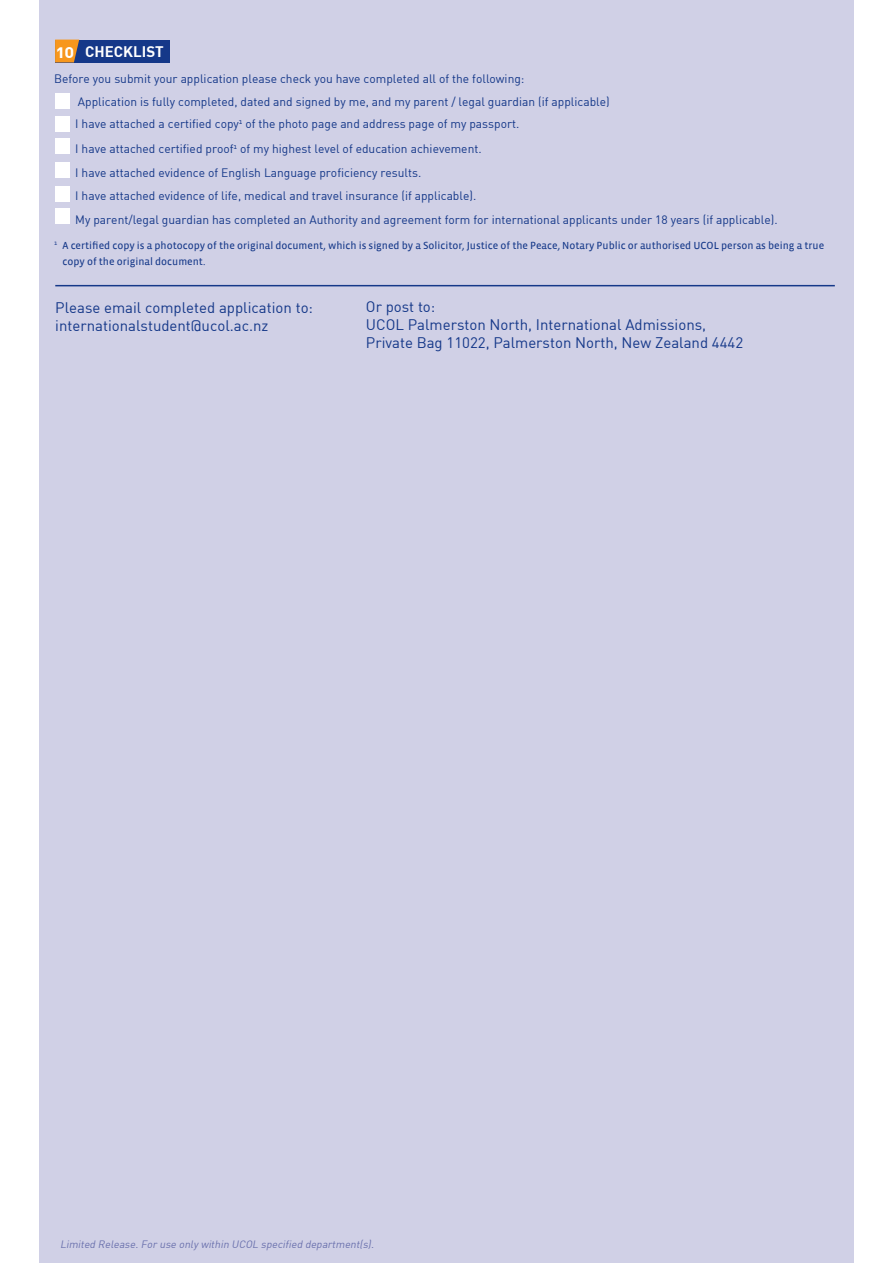
<style>
.page{position:relative;width:893px;height:1263px;background:#fff}
.page>*{position:absolute;margin:0;border:0;box-sizing:border-box;transform-origin:0 0}
.t1{font:18px "DIN Bold Alternate";color:#fff}
.t2{font:15px/18px "DIN";color:#153889}
.t3{font:15px "DIN Bold";color:#fff}
.t4{font:12px/23.5px "DIN";color:#153889}
.t5{font:10.5px/16.5px "Vista Sans Reg";color:#153889}
.t6{font:italic 10.5px "DIN";color:#6a71ad}
</style>
<div class="page">
<div style="left:39px;top:0;width:815px;height:1263px;background:#d0d0e6"></div>
<div style="left:55px;top:40px;width:114px;height:22px;background:#153889"></div>
<div style="left:55px;top:94px;width:14px;height:15px;background:#fff"></div>
<div style="left:55px;top:116px;width:14px;height:16px;background:#fff"></div>
<div style="left:55px;top:138px;width:14px;height:16px;background:#fff"></div>
<div style="left:55px;top:162px;width:14px;height:15px;background:#fff"></div>
<div style="left:55px;top:186px;width:14px;height:16px;background:#fff"></div>
<svg style="left:55px;top:40px;width:24px;height:22px"></svg>
<hr style="left:55px;top:285px;width:780px;height:1px;background:#153889">
<div style="left:55px;top:209px;width:14px;height:15px;background:#fff"></div>
<p class="t3" style="left:85px;top:42px;width:80px">CHECKLIST</p>
<p class="t4" style="left:75px;top:68px;width:536px;line-height:22.5px;text-indent:-21px">Before you submit your application please check you have completed all of the following:<br>Application is fully completed, dated and signed by me, and my parent / legal guardian (if applicable)<br>I have attached a certified copy<sup>1</sup> of the photo page and address page of my passport.</p>
<p class="t4" style="left:75px;top:137px;width:704px">I have attached certified proof<sup>1</sup> of my highest level of education achievement.<br>I have attached evidence of English Language proficiency results.<br>I have attached evidence of life, medical and travel insurance (if applicable).<br>My parent/legal guardian has completed an Authority and agreement form for international applicants under 18 years (if applicable).</p>
<p class="t5" style="left:62px;top:237px;width:763px;text-indent:-8px"><sup>1</sup> A certified copy is a photocopy of the original document, which is signed by a Solicitor, Justice of the Peace, Notary Public or authorised UCOL person as being a true copy of the original document.</p>
<h1 class="t1" style="left:57px;top:39px;width:19px">10</h1>
<p class="t2" style="left:55px;top:298px;width:259px">Please email completed application to: internationalstudent@ucol.ac.nz</p>
<p class="t2" style="left:366px;top:297px;width:379px">Or post to:<br>UCOL Palmerston North, International Admissions,<br>Private Bag 11022, Palmerston North, New Zealand 4442</p>
<p class="t6" style="left:60px;top:1237px;width:318px">Limited Release.For use only within UCOL specified department(s).</p>
</div>
